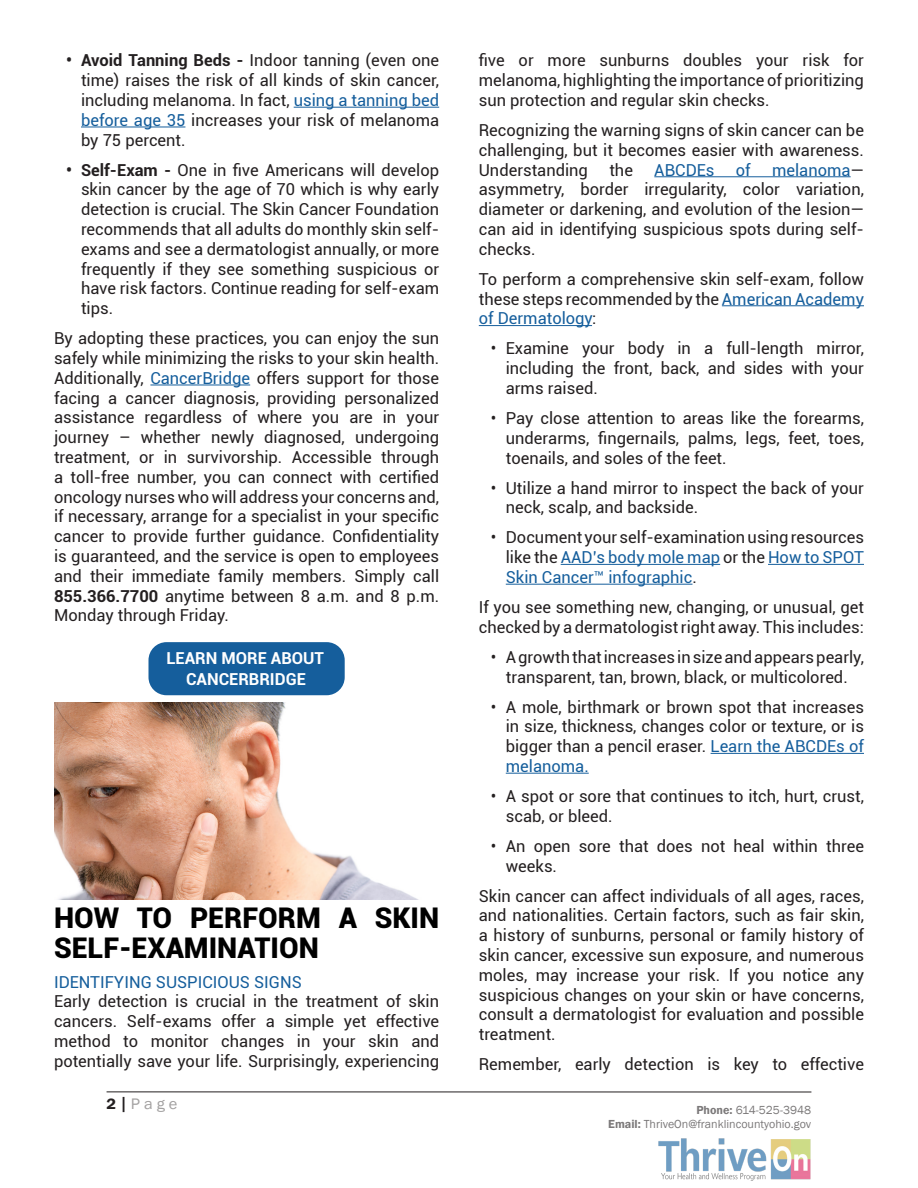
<style>
.page{position:relative;width:918px;height:1188px;background:#fff}
.page>*{position:absolute;margin:0;border:0;box-sizing:border-box;transform-origin:0 0}
.t1{font:900 28.5px/30px "Roboto";color:#000}
.t2{font:16.5px/19.8px "Roboto";color:#231f20;text-align:justify}
.t3{font:16.5px "Roboto";color:#155e9c}
.t4{font:700 16.5px "Roboto";color:#fff}
.t5{font:15.6px "Franklin Gothic";color:#a3a1a1;scale:1.05 1}
.t6{font:12px/14.4px "Franklin Gothic";color:#231f20;text-align:right}
.s1{font-weight:700}
.s2{color:#155e9c}
.s3{font-weight:600;font-size:15.3px;color:#231f20}
.s4{font-weight:600;font-size:18px;color:#231f20}
.s5{font-weight:600}
</style>
<div class="page">
<img style="left:658px;top:1138px;width:153px;height:43px">
<hr style="left:107px;top:1092px;width:704px;height:1px;background:#231f20">
<hr style="left:294px;top:107px;width:145px;height:1px;background:#155e9c">
<hr style="left:81px;top:127px;width:104px;height:1px;background:#155e9c">
<hr style="left:150px;top:385px;width:100px;height:1px;background:#155e9c">
<div style="left:148px;top:642px;width:197px;height:53px;background:#155e9c;border-radius:18px"></div>
<img style="left:54px;top:703px;width:365px;height:197px">
<hr style="left:654px;top:176px;width:197px;height:1px;background:#155e9c">
<hr style="left:722px;top:305px;width:142px;height:1px;background:#155e9c">
<hr style="left:479px;top:325px;width:113px;height:1px;background:#155e9c">
<hr style="left:561px;top:564px;width:159px;height:1px;background:#155e9c">
<hr style="left:768px;top:564px;width:96px;height:1px;background:#155e9c">
<hr style="left:506px;top:584px;width:186px;height:1px;background:#155e9c">
<hr style="left:711px;top:753px;width:153px;height:1px;background:#155e9c">
<hr style="left:506px;top:773px;width:83px;height:1px;background:#155e9c">
<p class="t2" style="left:81px;top:50px;width:360px;text-indent:-15px"><span class="s1">• Avoid Tanning Beds -</span> Indoor tanning (even one time) raises the risk of all kinds of skin cancer, including melanoma. In fact, <span class="s2">using a tanning bed before age 35</span> increases your risk of melanoma by 75 percent.</p>
<p class="t2" style="left:81px;top:159px;width:360px;text-indent:-15px"><span class="s1">• Self-Exam -</span> One in five Americans will develop skin cancer by the age of 70 which is why early detection is crucial. The Skin Cancer Foundation recommends that all adults do monthly skin self&shy;exams and see a dermatologist annually, or more frequently if they see something suspicious or have risk factors. Continue reading for self-exam tips.</p>
<p class="t2" style="left:54px;top:328px;width:387px">By adopting these practices, you can enjoy the sun safely while minimizing the risks to your skin health.<br>Additionally, <span class="s2">CancerBridge</span> offers support for those facing a cancer diagnosis, providing personalized assistance regardless of where you are in your journey – whether newly diagnosed, undergoing treatment, or in survivorship. Accessible through a toll-free number, you can connect with certified oncology nurses who will address your concerns and, if necessary, arrange for a specialist in your specific cancer to provide further guidance. Confidentiality is guaranteed, and the service is open to employees and their immediate family members. Simply call <span class="s1">855.366.7700</span> anytime between 8 a.m. and 8 p.m.<br>Monday through Friday.</p>
<p class="t4" style="left:166px;top:646px;width:159px">LEARN MORE ABOUT</p>
<p class="t4" style="left:186px;top:667px;width:121px">CANCERBRIDGE</p>
<p class="t1" style="left:54px;top:901px;width:387px">HOW TO PERFORM A SKIN<br>SELF-EXAMINATION</p>
<p class="t3" style="left:54px;top:970px;width:249px">IDENTIFYING SUSPICIOUS SIGNS</p>
<p class="t2" style="left:54px;top:991px;width:387px">Early detection is crucial in the treatment of skin cancers. Self-exams offer a simple yet effective method to monitor changes in your skin and potentially save your life. Surprisingly, experiencing</p>
<p class="t5" style="left:107px;top:1094px;width:69px"><span class="s3">2</span><span class="s4">|</span> Page</p>
<p class="t2" style="left:479px;top:50px;width:387px">five or more sunburns doubles your risk for melanoma, highlighting the importance of prioritizing sun protection and regular skin checks.</p>
<p class="t2" style="left:479px;top:120px;width:387px">Recognizing the warning signs of skin cancer can be challenging, but it becomes easier with awareness.<br>Understanding</p>
<p class="t2" style="left:609px;top:159px;width:25px">the</p>
<p class="t3" style="left:654px;top:158px;width:62px">ABCDEs</p>
<p class="t3" style="left:736px;top:158px;width:16px">of</p>
<p class="t2" style="left:479px;top:159px;width:387px;text-indent:293px"><span class="s2">melanoma</span>— asymmetry, border irregularity, color variation, diameter or darkening, and evolution of the lesion— can aid in identifying suspicious spots during self&shy;checks.</p>
<p class="t2" style="left:479px;top:268px;width:387px">To perform a comprehensive skin self-exam, follow these steps recommended by the <span class="s2">American Academy of Dermatology</span>:</p>
<p class="t2" style="left:506px;top:338px;width:360px;text-indent:-15px">• Examine your body in a full-length mirror, including the front, back, and sides with your arms raised.</p>
<p class="t2" style="left:506px;top:408px;width:360px;text-indent:-15px">• Pay close attention to areas like the forearms, underarms, fingernails, palms, legs, feet, toes, toenails, and soles of the feet.</p>
<p class="t2" style="left:506px;top:477px;width:360px;text-indent:-15px">• Utilize a hand mirror to inspect the back of your neck, scalp, and backside.</p>
<p class="t2" style="left:506px;top:527px;width:360px;text-indent:-15px">• Document your self-examination using resources like the <span class="s2">AAD’s body mole map</span> or the <span class="s2">How to SPOT Skin Cancer™ infographic</span>.</p>
<p class="t2" style="left:479px;top:597px;width:387px">If you see something new, changing, or unusual, get checked by a dermatologist right away. This includes:</p>
<p class="t2" style="left:491px;top:646px;width:375px;text-align:center">• A growth that increases in size and appears pearly, transparent, tan, brown, black, or multicolored.</p>
<p class="t2" style="left:506px;top:696px;width:360px;text-indent:-15px">• A mole, birthmark or brown spot that increases in size, thickness, changes color or texture, or is bigger than a pencil eraser. <span class="s2">Learn the ABCDEs of melanoma.</span></p>
<p class="t2" style="left:506px;top:786px;width:360px;text-indent:-15px">• A spot or sore that continues to itch, hurt, crust, scab, or bleed.</p>
<p class="t2" style="left:506px;top:835px;width:360px;text-indent:-15px">• An open sore that does not heal within three weeks.</p>
<p class="t2" style="left:479px;top:885px;width:387px">Skin cancer can affect individuals of all ages, races, and nationalities. Certain factors, such as fair skin, a history of sunburns, personal or family history of skin cancer, excessive sun exposure, and numerous moles, may increase your risk. If you notice any suspicious changes on your skin or have concerns, consult a dermatologist for evaluation and possible treatment.</p>
<p class="t2" style="left:479px;top:1054px;width:387px">Remember, early detection is key to effective</p>
<p class="t6" style="left:608px;top:1103px;width:204px"><span class="s5">Phone:</span> 614-525-3948<br><span class="s5">Email:</span> ThriveOn@franklincountyohio.gov</p>
</div>
